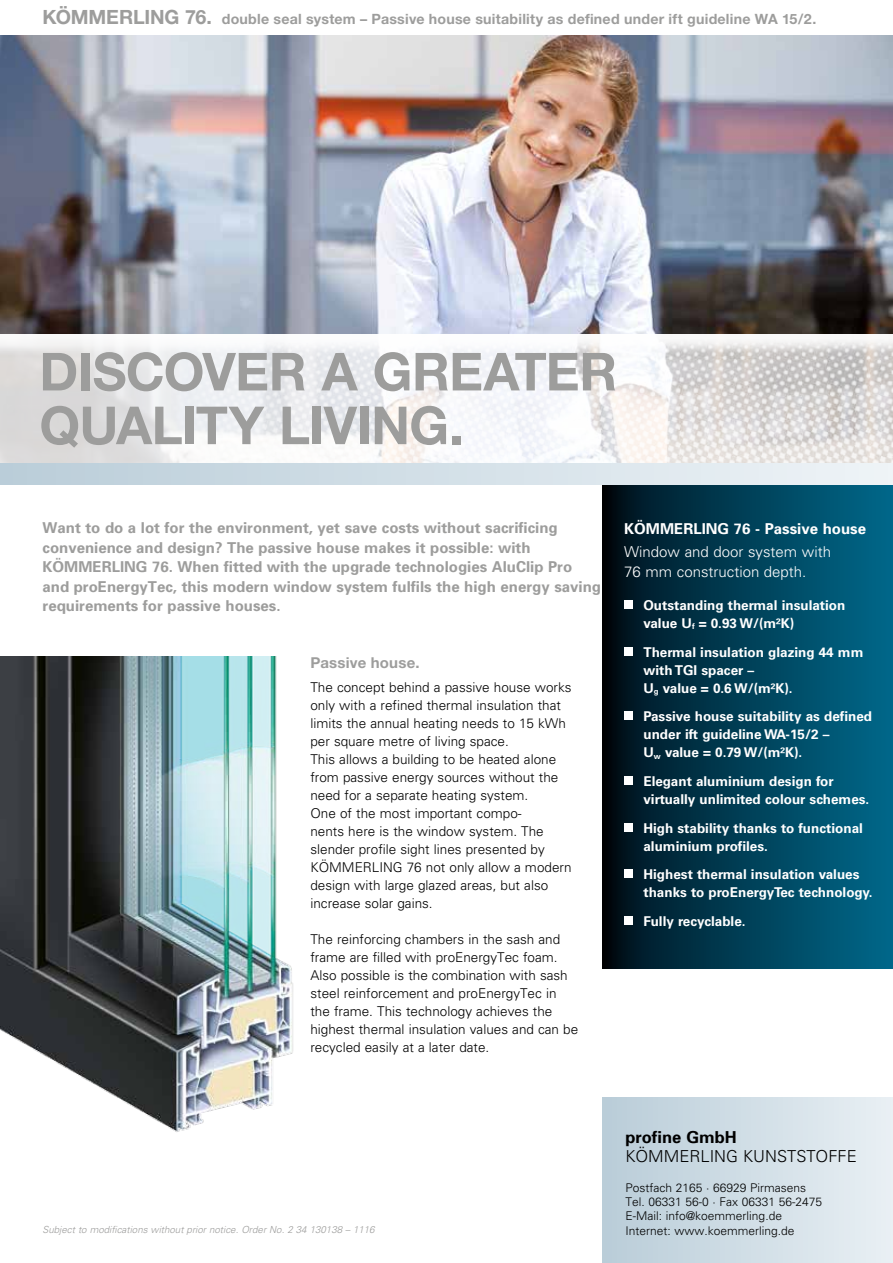
<style>
.page{position:relative;width:893px;height:1263px;background:#fff}
.page>*{position:absolute;margin:0;border:0;box-sizing:border-box;transform-origin:0 0}
.t1{font:700 52.5px/53.7px "Helvetica Neue CE";letter-spacing:-.015em;color:#9d9d9c}
.t2{font:300 16.5px "Univers";color:#000}
.t3{font:700 16.5px "Univers";color:#000}
.t4{font:700 15px/19.5px "Univers";color:#9d9d9c}
.t5{font:300 15px/19.5px "Univers";color:#fff}
.t6{font:700 15px "Univers";color:#fff}
.t7{font:700 15px "Helvetica Neue CE";letter-spacing:.015em;color:#9d9d9c}
.t8{font:700 14.25px "Helvetica Neue CE";letter-spacing:.015em;color:#9d9d9c}
.t9{font:300 13.5px/18px "Univers";color:#000}
.t10{font:700 13.5px/18px "Univers";color:#fff}
.t11{font:300 12px/14.4px "Univers";color:#000}
.t12{font:italic 300 9.75px "Univers";color:#9d9d9c}
.s1{font-size:19.65px}
</style>
<div class="page">
<img style="left:0;top:656px;width:293px;height:476px">
<img style="left:0;top:35px;width:893px;height:299px">
<img style="left:0;top:340px;width:893px;height:123px">
<svg style="left:602px;top:485px;width:291px;height:483px;background:#003d54"></svg>
<div style="left:624px;top:600px;width:9px;height:9px;background:#fff"></div>
<div style="left:624px;top:647px;width:9px;height:9px;background:#fff"></div>
<div style="left:624px;top:711px;width:9px;height:9px;background:#fff"></div>
<div style="left:624px;top:776px;width:9px;height:9px;background:#fff"></div>
<div style="left:624px;top:823px;width:9px;height:8px;background:#fff"></div>
<div style="left:624px;top:869px;width:9px;height:9px;background:#fff"></div>
<div style="left:624px;top:916px;width:9px;height:9px;background:#fff"></div>
<div style="left:602px;top:1097px;width:291px;height:166px;background:linear-gradient(to right,#b9ccd8,#e9f0f4)"></div>
<div style="left:0;top:463px;width:893px;height:22px;background:linear-gradient(to right,#bacdd9,#eef4f7)"></div>
<p class="t8" style="left:43px;top:10px;width:775px"><span class="s1">KÖMMERLING 76.</span> double seal system – Passive house suitability as defined under ift guideline WA 15/2.</p>
<h1 class="t1" style="left:39px;top:346px;width:579px">DISCOVER A GREATER<br>QUALITY LIVING.</h1>
<p class="t4" style="left:43px;top:518px;width:560px">Want to do a lot for the environment, yet save costs without sacrificing convenience and design? The passive house makes it possible: with KÖMMERLING 76. When fitted with the upgrade technologies AluClip Pro and proEnergyTec, this modern window system fulfils the high energy saving requirements for passive houses.</p>
<p class="t7" style="left:310px;top:653px;width:111px">Passive house.</p>
<p class="t9" style="left:310px;top:677px;width:263px">The concept behind a passive house works only with a refined thermal insulation that limits the annual heating needs to 15 kWh per square metre of living space.<br>This allows a building to be heated alone from passive energy sources without the need for a separate heating system.<br>One of the most important compo-<br>nents here is the window system. The slender profile sight lines presented by KÖMMERLING 76 not only allow a modern design with large glazed areas, but also increase solar gains.</p>
<p class="t9" style="left:310px;top:929px;width:269px">The reinforcing chambers in the sash and frame are filled with proEnergyTec foam.<br>Also possible is the combination with sash steel reinforcement and proEnergyTec in the frame. This technology achieves the highest thermal insulation values and can be recycled easily at a later date.</p>
<p class="t6" style="left:624px;top:518px;width:243px">KÖMMERLING 76 - Passive house</p>
<p class="t5" style="left:624px;top:542px;width:208px">Window and door system with<br>76 mm construction depth.</p>
<p class="t10" style="left:643px;top:596px;width:203px">Outstanding thermal insulation value U<sub>f</sub> = 0.93 W/(m²K)</p>
<p class="t10" style="left:643px;top:643px;width:222px">Thermal insulation glazing 44 mm with TGI spacer –<br>U<sub>g</sub> value = 0.6 W/(m²K).</p>
<p class="t10" style="left:643px;top:707px;width:230px">Passive house suitability as defined under ift guideline WA-15/2 –<br>U<sub>w</sub> value = 0.79 W/(m²K).</p>
<p class="t10" style="left:643px;top:772px;width:227px">Elegant aluminium design for virtually unlimited colour schemes.</p>
<p class="t10" style="left:643px;top:819px;width:221px">High stability thanks to functional aluminium profiles.</p>
<p class="t10" style="left:643px;top:865px;width:231px">Highest thermal insulation values thanks to proEnergyTec technology.</p>
<p class="t10" style="left:643px;top:912px;width:104px">Fully recyclable.</p>
<p class="t12" style="left:43px;top:1223px;width:334px">Subject to modifications without prior notice. Order No. 2 34 130138 – 1116</p>
<p class="t3" style="left:625px;top:1126px;width:113px">profine GmbH</p>
<p class="t2" style="left:625px;top:1146px;width:233px">KÖMMERLING KUNSTSTOFFE</p>
<p class="t11" style="left:625px;top:1180px;width:198px">Postfach 2165 · 66929 Pirmasens<br>Tel. 06331 56-0 · Fax 06331 56-2475<br>E-Mail: info@koemmerling.de<br>Internet: www.koemmerling.de</p>
</div>
